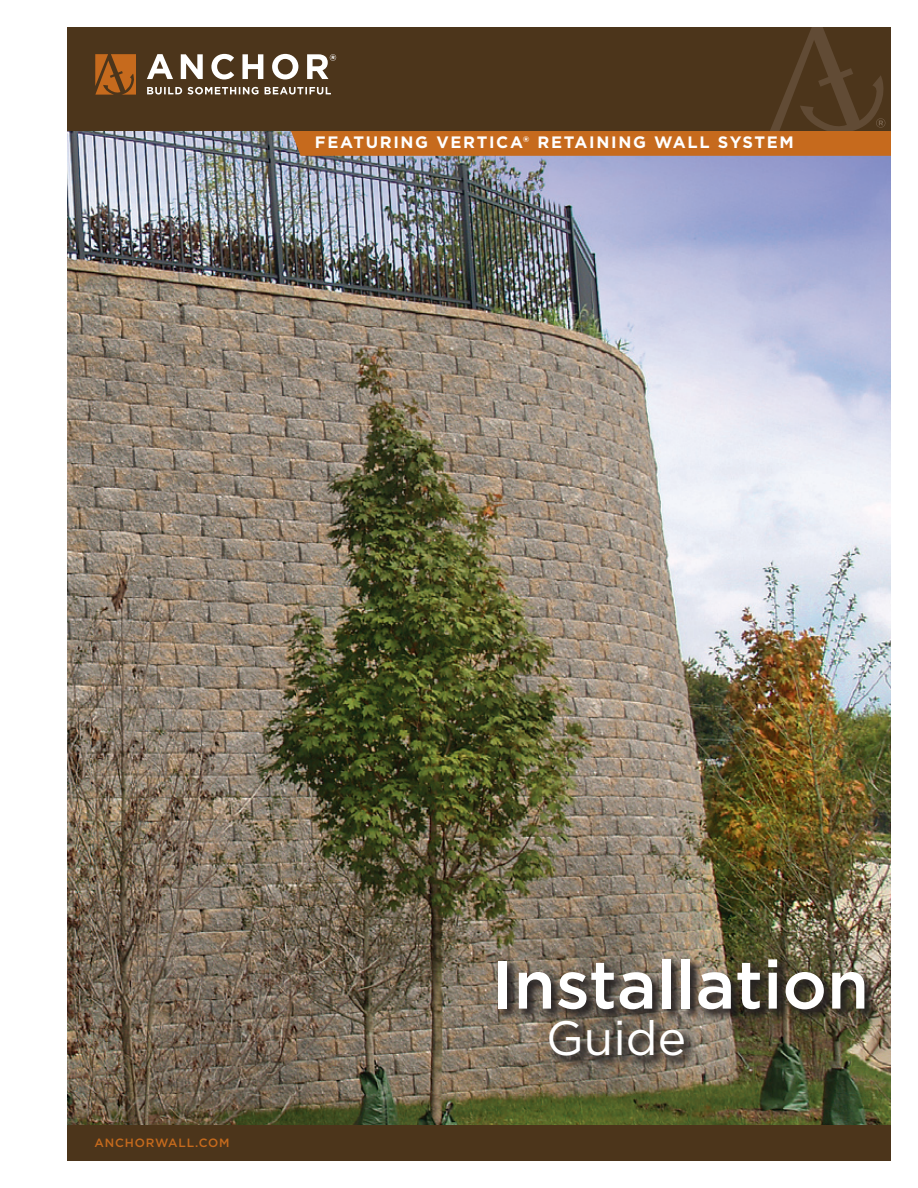
<style>
.page{position:relative;width:918px;height:1188px;background:#fff}
.page>*{position:absolute;margin:0;border:0;box-sizing:border-box;transform-origin:0 0}
.t1{font:500 67.95px "Gotham";color:#fff}
.t2{font:48px "Gotham";color:#fff}
.t3{font:700 16.5px "Gotham";letter-spacing:.1em;color:#fff}
.t4{font:500 12px "Gotham";letter-spacing:.07em;color:#c66a1d}
</style>
<div class="page">
<img style="left:68px;top:131px;width:823px;height:994px">
<div style="left:68px;top:27px;width:823px;height:104px;background:#4c351b"></div>
<div style="left:495px;top:955px;width:382px;height:113px;background:#231f20;opacity:.95"></div>
<div style="left:68px;top:1125px;width:823px;height:36px;background:#4c351b"></div>
<svg style="left:95px;top:54px;width:41px;height:41px"></svg>
<svg style="left:147px;top:27px;width:744px;height:129px"></svg>
<p class="t3" style="left:315px;top:131px;width:480px">FEATURING VERTICA® RETAINING WALL SYSTEM</p>
<p class="t4" style="left:94px;top:1135px;width:137px">ANCHORWALL.COM</p>
<h1 class="t1" style="left:492px;top:940px;width:379px">INSTALLATION</h1>
<h2 class="t2" style="left:546px;top:1007px;width:142px">Guide</h2>
</div>
